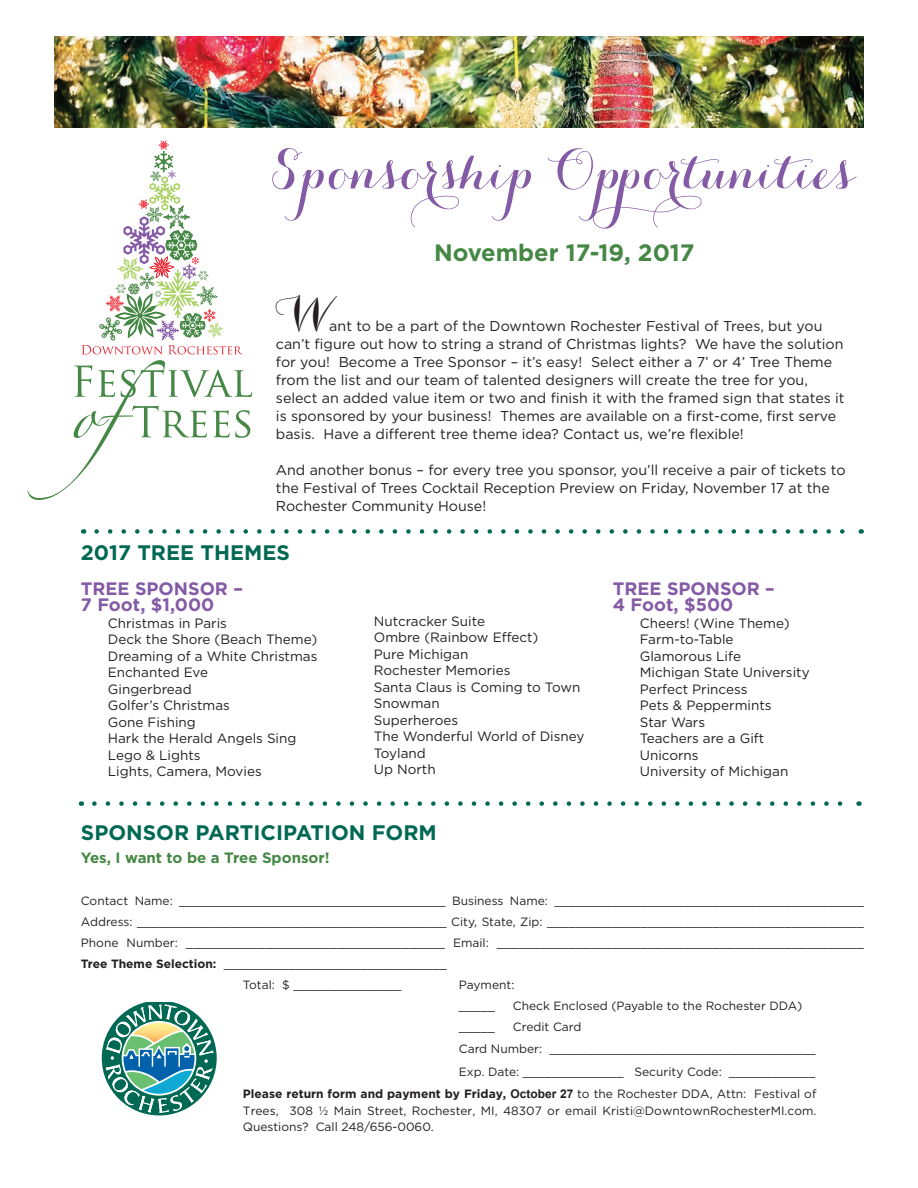
<style>
.page{position:relative;width:918px;height:1188px;background:#fff}
.page>*{position:absolute;margin:0;border:0;box-sizing:border-box;transform-origin:0 0}
.t1{font:900 53.25px "Carolyna Pro";color:#845aa5}
.t2{font:900 46.5px "Carolyna Pro";color:#231f20}
.t3{font:700 23.7px "Gotham";color:#458744}
.t4{font:700 21px "Gotham";color:#006953}
.t5{font:700 18px "Gotham";color:#845aa5}
.t6{font:700 15px "Gotham";color:#458744}
.t7{font:14.25px/18px "Gotham";color:#231f20}
.t8{font:13.5px "Gotham";color:#231f20}
.t9{font:12px/16.5px "Gotham";color:#231f20;text-align:justify}
.s1{font-weight:700}
.s2{font-family:"Arial";font-weight:700}
</style>
<div class="page">
<svg style="left:28px;top:360px;width:224px;height:140px"></svg>
<svg style="left:82px;top:140px;width:160px;height:214px"></svg>
<img style="left:54px;top:37px;width:810px;height:90px">
<svg style="left:102px;top:1002px;width:115px;height:113px"></svg>
<svg style="left:97px;top:529px;width:748px;height:5px"></svg>
<svg style="left:94px;top:801px;width:749px;height:5px"></svg>
<p class="t1" style="left:272px;top:139px;width:586px">Sponsorship Opportunities</p>
<p class="t3" style="left:434px;top:237px;width:262px">November 17-19, 2017</p>
<p class="t2" style="left:276px;top:288px;width:55px">W</p>
<p class="t7" style="left:276px;top:317px;width:570px;text-indent:53px">ant to be a part of the Downtown Rochester Festival of Trees, but you can’t figure out how to string a strand of Christmas lights? We have the solution for you! Become a Tree Sponsor – it’s easy! Select either a 7’ or 4’ Tree Theme from the list and our team of talented designers will create the tree for you, select an added value item or two and finish it with the framed sign that states it is sponsored by your business! Themes are available on a first-come, first serve basis. Have a different tree theme idea? Contact us, we’re flexible!</p>
<p class="t7" style="left:276px;top:461px;width:571px">And another bonus – for every tree you sponsor, you’ll receive a pair of tickets to the Festival of Trees Cocktail Reception Preview on Friday, November 17 at the<br>Rochester Community House!</p>
<p class="t4" style="left:81px;top:539px;width:211px">2017 TREE THEMES</p>
<p class="t5" style="left:81px;top:577px;width:164px">TREE SPONSOR –</p>
<p class="t5" style="left:81px;top:593px;width:135px">7 Foot, $1,000</p>
<p class="t8" style="left:108px;top:615px;width:121px">Christmas in Paris</p>
<p class="t8" style="left:108px;top:631px;width:211px">Deck the Shore (Beach Theme)</p>
<p class="t8" style="left:108px;top:648px;width:211px">Dreaming of a White Christmas</p>
<p class="t8" style="left:108px;top:664px;width:102px">Enchanted Eve</p>
<p class="t8" style="left:108px;top:680px;width:85px">Gingerbread</p>
<p class="t8" style="left:108px;top:697px;width:124px">Golfer’s Christmas</p>
<p class="t8" style="left:108px;top:713px;width:89px">Gone Fishing</p>
<p class="t8" style="left:108px;top:730px;width:190px">Hark the Herald Angels Sing</p>
<p class="t8" style="left:108px;top:746px;width:94px">Lego &amp; Lights</p>
<p class="t8" style="left:108px;top:763px;width:155px">Lights, Camera, Movies</p>
<p class="t8" style="left:374px;top:612px;width:113px">Nutcracker Suite</p>
<p class="t8" style="left:374px;top:629px;width:166px">Ombre (Rainbow Effect)</p>
<p class="t8" style="left:374px;top:645px;width:96px">Pure Michigan</p>
<p class="t8" style="left:374px;top:662px;width:138px">Rochester Memories</p>
<p class="t8" style="left:374px;top:678px;width:208px">Santa Claus is Coming to Town</p>
<p class="t8" style="left:374px;top:695px;width:67px">Snowman</p>
<p class="t8" style="left:374px;top:711px;width:86px">Superheroes</p>
<p class="t8" style="left:374px;top:728px;width:212px">The Wonderful World of Disney</p>
<p class="t8" style="left:374px;top:744px;width:53px">Toyland</p>
<p class="t8" style="left:374px;top:761px;width:63px">Up North</p>
<p class="t5" style="left:613px;top:577px;width:163px">TREE SPONSOR –</p>
<p class="t5" style="left:613px;top:593px;width:122px">4 Foot, $500</p>
<p class="t8" style="left:640px;top:615px;width:151px">Cheers! (Wine Theme)</p>
<p class="t8" style="left:640px;top:631px;width:95px">Farm-to-Table</p>
<p class="t8" style="left:640px;top:648px;width:103px">Glamorous Life</p>
<p class="t8" style="left:640px;top:664px;width:171px">Michigan State University</p>
<p class="t8" style="left:640px;top:680px;width:109px">Perfect Princess</p>
<p class="t8" style="left:640px;top:697px;width:133px">Pets &amp; Peppermints</p>
<p class="t8" style="left:640px;top:713px;width:67px">Star Wars</p>
<p class="t8" style="left:640px;top:730px;width:126px">Teachers are a Gift</p>
<p class="t8" style="left:640px;top:746px;width:60px">Unicorns</p>
<p class="t8" style="left:640px;top:763px;width:150px">University of Michigan</p>
<p class="t4" style="left:81px;top:819px;width:357px">SPONSOR PARTICIPATION FORM</p>
<p class="t6" style="left:81px;top:848px;width:250px">Yes, I want to be a Tree Sponsor!</p>
<p class="t9" style="left:81px;top:892px;width:785px">Contact Name: _____________________________________ Business Name: ___________________________________________</p>
<p class="t9" style="left:81px;top:913px;width:785px">Address: ___________________________________________ City, State, Zip: ____________________________________________</p>
<p class="t9" style="left:81px;top:934px;width:785px">Phone Number: ____________________________________ Email: ___________________________________________________</p>
<p class="t9" style="left:81px;top:955px;width:367px"><span class="s1">Tree Theme Selection:</span> _______________________________</p>
<p class="t9" style="left:243px;top:976px;width:160px">Total: $ _______________</p>
<p class="t9" style="left:459px;top:976px;width:57px">Payment:</p>
<p class="t9" style="left:459px;top:997px;width:38px">_____</p>
<p class="t9" style="left:513px;top:997px;width:291px">Check Enclosed (Payable to the Rochester DDA)</p>
<p class="t9" style="left:459px;top:1018px;width:38px">_____</p>
<p class="t9" style="left:513px;top:1018px;width:70px">Credit Card</p>
<p class="t9" style="left:459px;top:1041px;width:358px">Card Number: _____________________________________</p>
<p class="t9" style="left:459px;top:1063px;width:358px">Exp. Date: ______________ Security Code: ____________</p>
<p class="t9" style="left:243px;top:1086px;width:575px"><span class="s1">Please return form and payment by Friday,</span> <span class="s2">October 27</span> to the Rochester DDA, Attn: Festival of Trees, 308 ½ Main Street, Rochester, MI, 48307 or email Kristi@DowntownRochesterMI.com.<br>Questions? Call 248/656-0060.</p>
</div>
